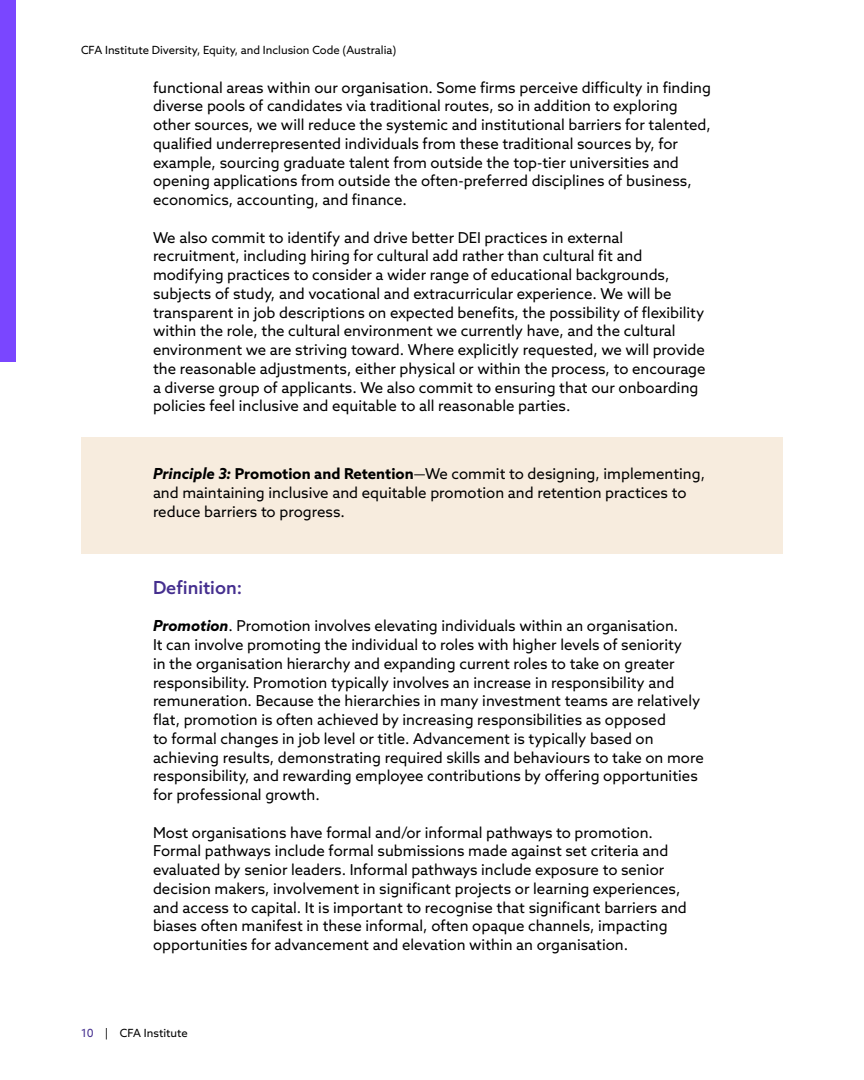
<style>
.page{position:relative;width:864px;height:1080px;background:#fff}
.page>*{position:absolute;margin:0;border:0;box-sizing:border-box;transform-origin:0 0}
.t1{font:500 18px "Azo Sans";color:#452f8f}
.Para{font:15px/18.8px "Azo Sans";color:#000}
.Box_Para{font:15px/18.8px "Azo Sans";color:#000}
.t2{font:11.25px "Azo Sans";color:#000}
.s1{font-weight:700;font-style:italic}
.s2{font-weight:700}
.s3{color:#452f8f}
</style>
<div class="page">
<div style="left:0;top:0;width:16px;height:362px;background:#7a46ff"></div>
<div style="left:81px;top:438px;width:702px;height:116px;background:#f7ecde"></div>
<p class="t2" style="left:81px;top:43px;width:317px">CFA Institute Diversity, Equity, and Inclusion Code (Australia)</p>
<p class="Para" style="left:153px;top:78px;width:559px">functional areas within our organisation. Some firms perceive difficulty in finding diverse pools of candidates via traditional routes, so in addition to exploring other sources, we will reduce the systemic and institutional barriers for talented, qualified underrepresented individuals from these traditional sources by, for example, sourcing graduate talent from outside the top-tier universities and opening applications from outside the often-preferred disciplines of business, economics, accounting, and finance.</p>
<p class="Para" style="left:153px;top:228px;width:554px">We also commit to identify and drive better DEI practices in external recruitment, including hiring for cultural add rather than cultural fit and modifying practices to consider a wider range of educational backgrounds, subjects of study, and vocational and extracurricular experience. We will be transparent in job descriptions on expected benefits, the possibility of flexibility within the role, the cultural environment we currently have, and the cultural environment we are striving toward. Where explicitly requested, we will provide the reasonable adjustments, either physical or within the process, to encourage a diverse group of applicants. We also commit to ensuring that our onboarding policies feel inclusive and equitable to all reasonable parties.</p>
<p class="Box_Para" style="left:153px;top:464px;width:554px"><span class="s1">Principle 3:</span> <span class="s2">Promotion and Retention</span>—We commit to designing, implementing, and maintaining inclusive and equitable promotion and retention practices to reduce barriers to progress.</p>
<h2 class="t1" style="left:153px;top:576px;width:91px">Definition:</h2>
<p class="Para" style="left:153px;top:616px;width:552px"><span class="s1">Promotion</span>. Promotion involves elevating individuals within an organisation.<br>It can involve promoting the individual to roles with higher levels of seniority<br>in the organisation hierarchy and expanding current roles to take on greater responsibility. Promotion typically involves an increase in responsibility and remuneration. Because the hierarchies in many investment teams are relatively flat, promotion is often achieved by increasing responsibilities as opposed<br>to formal changes in job level or title. Advancement is typically based on achieving results, demonstrating required skills and behaviours to take on more responsibility, and rewarding employee contributions by offering opportunities for professional growth.</p>
<p class="Para" style="left:153px;top:823px;width:535px">Most organisations have formal and/or informal pathways to promotion.<br>Formal pathways include formal submissions made against set criteria and evaluated by senior leaders. Informal pathways include exposure to senior decision makers, involvement in significant projects or learning experiences, and access to capital. It is important to recognise that significant barriers and biases often manifest in these informal, often opaque channels, impacting opportunities for advancement and elevation within an organisation.</p>
<p class="t2" style="left:81px;top:1026px;width:108px"><span class="s3">10</span> | CFA Institute</p>
</div>
